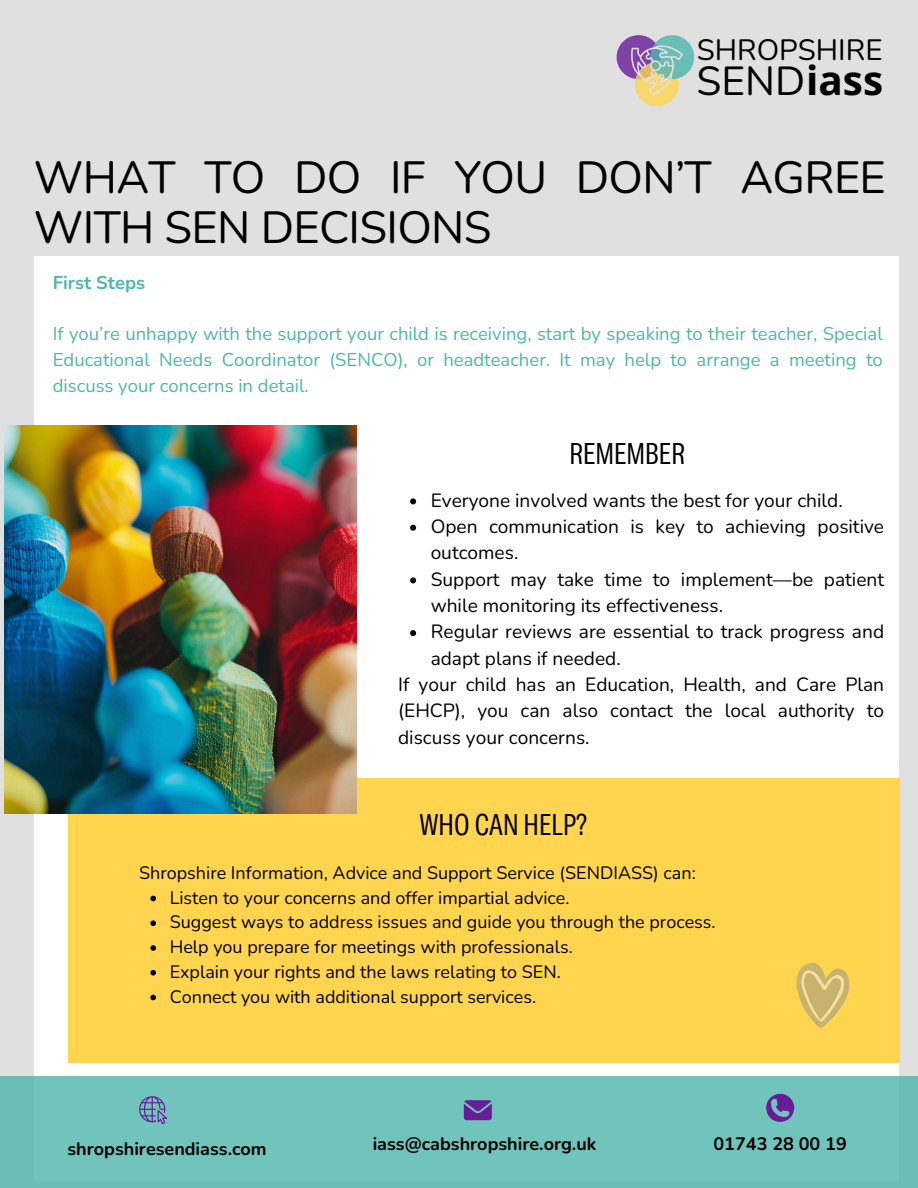
<style>
.page{position:relative;width:918px;height:1188px;background:#e0e0e0}
.page>*{position:absolute;margin:0;border:0;box-sizing:border-box;transform-origin:0 0}
.t1{font:45px/49.5px "Nunito";letter-spacing:-.015em;color:#000}
.t2{font:40.5px "Nunito";color:#000}
.t3{font:30px "Body Text Slim";color:#000}
.t4{font:29.4px "Nunito";color:#000}
.t5{font:19.2px/26.4px "Nunito";color:#000}
.t6{font:18.45px/25.8px "Nunito";color:#4db6ac;text-align:justify}
.t7{font:700 18.45px "Nunito";color:#4db6ac}
.t8{font:18px "Nunito";color:#000}
.t9{font:700 18px "Nunito";color:#000}
.s1{font-family:"Open Sans";font-weight:700}
</style>
<div class="page">
<div style="left:34px;top:256px;width:865px;height:925px;background:#fff"></div>
<div style="left:617px;top:35px;width:44px;height:44px;background:#8142a8;border-radius:50%"></div>
<div style="left:635px;top:62px;width:44px;height:44px;background:#f8d76c;border-radius:50%"></div>
<div style="left:650px;top:35px;width:44px;height:44px;background:#6abeb6;border-radius:50%"></div>
<svg style="left:631px;top:45px;width:52px;height:50px"></svg>
<div style="left:0;top:1077px;width:918px;height:111px;background:#70c4bc"></div>
<svg style="left:464px;top:1100px;width:28px;height:20px"></svg>
<svg style="left:766px;top:1094px;width:28px;height:28px"></svg>
<svg style="left:139px;top:1096px;width:28px;height:28px"></svg>
<svg style="left:410px;top:498px;width:6px;height:6px"></svg>
<svg style="left:410px;top:525px;width:6px;height:6px"></svg>
<svg style="left:410px;top:577px;width:6px;height:6px"></svg>
<svg style="left:410px;top:630px;width:6px;height:6px"></svg>
<div style="left:68px;top:779px;width:832px;height:284px;background:#ffd54f"></div>
<svg style="left:796px;top:963px;width:53px;height:65px"></svg>
<svg style="left:150px;top:896px;width:6px;height:5px"></svg>
<svg style="left:150px;top:920px;width:6px;height:6px"></svg>
<svg style="left:150px;top:945px;width:6px;height:6px"></svg>
<svg style="left:150px;top:970px;width:6px;height:6px"></svg>
<svg style="left:150px;top:995px;width:6px;height:5px"></svg>
<img style="left:5px;top:425px;width:352px;height:388px">
<h1 class="t4" style="left:697px;top:30px;width:187px">SHROPSHIRE</h1>
<h2 class="t2" style="left:697px;top:54px;width:188px">SEND<span class="s1">iass</span></h2>
<p class="t1" style="left:34px;top:154px;width:853px">WHAT TO DO IF YOU DON’T AGREE<br>WITH SEN DECISIONS</p>
<h3 class="t7" style="left:53px;top:270px;width:94px">First Steps</h3>
<p class="t6" style="left:53px;top:321px;width:832px">If you’re unhappy with the support your child is receiving, start by speaking to their teacher, Special Educational Needs Coordinator (SENCO), or headteacher. It may help to arrange a meeting to discuss your concerns in detail.</p>
<p class="t3" style="left:569px;top:436px;width:117px">REMEMBER</p>
<h6 class="t5" style="left:431px;top:487px;width:414px">Everyone involved wants the best for your child.</h6>
<p class="t5" style="left:431px;top:514px;width:455px">Open communication is key to achieving positive outcomes.</p>
<p class="t5" style="left:431px;top:566px;width:455px">Support may take time to implement—be patient while monitoring its effectiveness.</p>
<p class="t5" style="left:431px;top:619px;width:455px">Regular reviews are essential to track progress and adapt plans if needed.</p>
<p class="t5" style="left:398px;top:672px;width:488px;text-align:justify">If your child has an Education, Health, and Care Plan (EHCP), you can also contact the local authority to discuss your concerns.</p>
<p class="t3" style="left:420px;top:807px;width:169px">WHO CAN HELP?</p>
<p class="t8" style="left:139px;top:861px;width:558px">Shropshire Information, Advice and Support Service (SENDIASS) can:</p>
<p class="t8" style="left:170px;top:885px;width:401px">Listen to your concerns and offer impartial advice.</p>
<p class="t8" style="left:170px;top:910px;width:548px">Suggest ways to address issues and guide you through the process.</p>
<p class="t8" style="left:170px;top:935px;width:405px">Help you prepare for meetings with professionals.</p>
<p class="t8" style="left:170px;top:960px;width:393px">Explain your rights and the laws relating to SEN.</p>
<p class="t8" style="left:170px;top:984px;width:368px">Connect you with additional support services.</p>
<p class="t9" style="left:68px;top:1137px;width:201px">shropshiresendiass.com</p>
<p class="t9" style="left:373px;top:1132px;width:225px">iass@cabshropshire.org.uk</p>
<p class="t9" style="left:713px;top:1132px;width:135px">01743 28 00 19</p>
</div>
